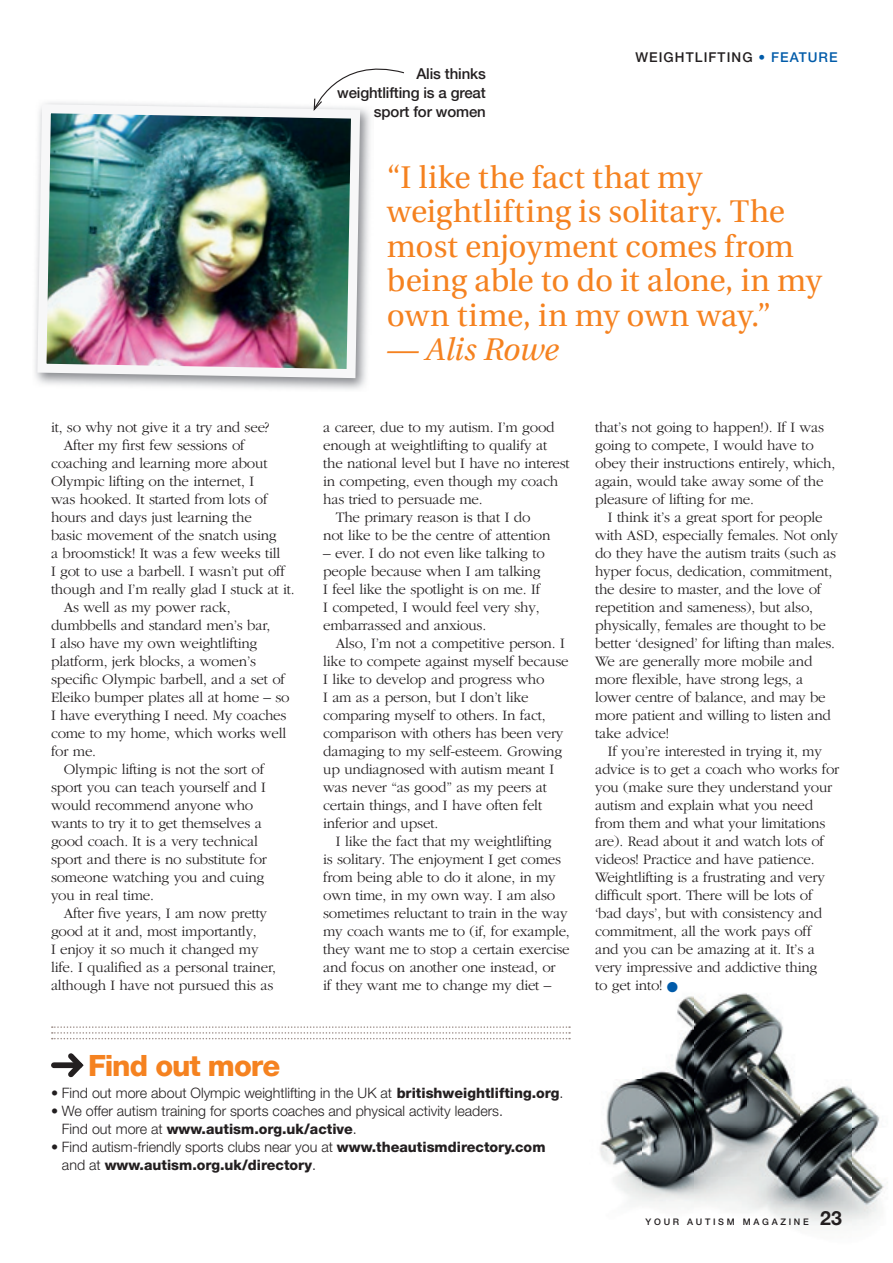
<style>
.page{position:relative;width:893px;height:1263px;background:#fff}
.page>*{position:absolute;margin:0;border:0;box-sizing:border-box;transform-origin:0 0}
.t1{font:31.5px/34.5px "Utopia";letter-spacing:-.005em;color:#f58220}
.t2{font:italic 31.5px "Utopia";letter-spacing:-.01em;color:#f58220}
.t3{font:800 29.25px "Helvetica Neue";letter-spacing:-.04em;color:#f58220}
.t4{font:300 15px/18px "Garamond";letter-spacing:-.015em;color:#231f20}
.t5{font:500 15px/18.8px "Helvetica Neue";letter-spacing:-.01em;color:#231f20;text-align:right}
.t6{font:300 14.25px/18px "Helvetica Neue";color:#231f20}
.t7{font:800 14.25px/18px "Helvetica Neue";color:#231f20}
.t8{font:500 13.5px "Helvetica Neue";letter-spacing:.08em;color:#231f20}
.t9{font:500 9px "Helvetica Neue";letter-spacing:.3em;color:#231f20}
.s1{color:#015ba9}
.s2{font-weight:400}
.s3{font-weight:800}
.s4{font-weight:300}
.s5{font-weight:700;font-size:19.5px}
</style>
<div class="page">
<img style="left:42px;top:112px;width:329px;height:278px">
<img style="left:35px;top:102px;width:330px;height:281px">
<div style="left:54px;top:1062px;width:26px;height:6px;background:#231f20"></div>
<svg style="left:63px;top:1053px;width:21px;height:25px"></svg>
<svg style="left:52px;top:1026px;width:518px;height:13px"></svg>
<img style="left:600px;top:993px;width:288px;height:233px">
<svg style="left:313px;top:68px;width:91px;height:44px"></svg>
<p class="t5" style="left:337px;top:65px;width:150px">Alis thinks weightlifting is a great sport for women</p>
<p class="t8" style="left:635px;top:49px;width:204px">WEIGHTLIFTING <span class="s1">• FEATURE</span></p>
<p class="t4" style="left:51px;top:419px;width:220px">it, so why not give it a try and see?</p>
<p class="t4" style="left:64px;top:437px;width:182px">After my first few sessions of</p>
<p class="t4" style="left:51px;top:455px;width:218px">coaching and learning more about</p>
<p class="t4" style="left:51px;top:473px;width:205px">Olympic lifting on the internet, I</p>
<p class="t4" style="left:51px;top:491px;width:218px">was hooked. It started from lots of</p>
<p class="t4" style="left:51px;top:509px;width:202px">hours and days just learning the</p>
<p class="t4" style="left:51px;top:527px;width:227px">basic movement of the snatch using</p>
<p class="t4" style="left:51px;top:545px;width:231px">a broomstick! It was a few weeks till</p>
<p class="t4" style="left:51px;top:563px;width:236px">I got to use a barbell. I wasn’t put off</p>
<p class="t4" style="left:51px;top:581px;width:245px">though and I’m really glad I stuck at it.</p>
<p class="t4" style="left:64px;top:599px;width:168px">As well as my power rack,</p>
<p class="t4" style="left:51px;top:617px;width:221px">dumbbells and standard men’s bar,</p>
<p class="t4" style="left:51px;top:635px;width:208px">I also have my own weightlifting</p>
<p class="t4" style="left:51px;top:653px;width:207px">platform, jerk blocks, a women’s</p>
<p class="t4" style="left:51px;top:671px;width:235px">specific Olympic barbell, and a set of</p>
<p class="t4" style="left:51px;top:689px;width:240px">Eleiko bumper plates all at home – so</p>
<p class="t4" style="left:51px;top:707px;width:237px">I have everything I need. My coaches</p>
<p class="t4" style="left:51px;top:725px;width:237px">come to my home, which works well</p>
<p class="t4" style="left:51px;top:743px;width:47px">for me.</p>
<p class="t4" style="left:64px;top:761px;width:202px">Olympic lifting is not the sort of</p>
<p class="t4" style="left:51px;top:779px;width:216px">sport you can teach yourself and I</p>
<p class="t4" style="left:51px;top:797px;width:204px">would recommend anyone who</p>
<p class="t4" style="left:51px;top:815px;width:213px">wants to try it to get themselves a</p>
<p class="t4" style="left:51px;top:833px;width:209px">good coach. It is a very technical</p>
<p class="t4" style="left:51px;top:851px;width:217px">sport and there is no substitute for</p>
<p class="t4" style="left:51px;top:869px;width:215px">someone watching you and cuing</p>
<p class="t4" style="left:51px;top:887px;width:104px">you in real time.</p>
<p class="t4" style="left:64px;top:905px;width:205px">After five years, I am now pretty</p>
<p class="t4" style="left:51px;top:923px;width:207px">good at it and, most importantly,</p>
<p class="t4" style="left:51px;top:941px;width:209px">I enjoy it so much it changed my</p>
<p class="t4" style="left:51px;top:959px;width:226px">life. I qualified as a personal trainer,</p>
<p class="t4" style="left:51px;top:977px;width:224px">although I have not pursued this as</p>
<h1 class="t1" style="left:387px;top:160px;width:436px">“I like the fact that my weightlifting is solitary. The most enjoyment comes from being able to do it alone, in my own time, in my own way.”</h1>
<h1 class="t2" style="left:387px;top:332px;width:173px">— Alis Rowe</h1>
<p class="t4" style="left:323px;top:419px;width:233px">a career, due to my autism. I’m good</p>
<p class="t4" style="left:323px;top:437px;width:226px">enough at weightlifting to qualify at</p>
<p class="t4" style="left:323px;top:455px;width:248px">the national level but I have no interest</p>
<p class="t4" style="left:323px;top:473px;width:236px">in competing, even though my coach</p>
<p class="t4" style="left:323px;top:491px;width:161px">has tried to persuade me.</p>
<p class="t4" style="left:336px;top:509px;width:196px">The primary reason is that I do</p>
<p class="t4" style="left:323px;top:527px;width:229px">not like to be the centre of attention</p>
<p class="t4" style="left:323px;top:545px;width:223px">– ever. I do not even like talking to people because when I am talking<br>I feel like the spotlight is on me. If<br>I competed, I would feel very shy, embarrassed and anxious.</p>
<p class="t4" style="left:323px;top:635px;width:247px;text-indent:13px">Also, I’m not a competitive person. I like to compete against myself because I like to develop and progress who<br>I am as a person, but I don’t like comparing myself to others. In fact, comparison with others has been very damaging to my self-esteem. Growing up undiagnosed with autism meant I was never “as good” as my peers at certain things, and I have often felt inferior and upset.</p>
<p class="t4" style="left:323px;top:833px;width:248px;text-indent:13px">I like the fact that my weightlifting<br>is solitary. The enjoyment I get comes from being able to do it alone, in my own time, in my own way. I am also sometimes reluctant to train in the way my coach wants me to (if, for example, they want me to stop a certain exercise and focus on another one instead, or<br>if they want me to change my diet –</p>
<p class="t4" style="left:595px;top:419px;width:242px">that’s not going to happen!). If I was going to compete, I would have to obey their instructions entirely, which, again, would take away some of the pleasure of lifting for me.</p>
<p class="t4" style="left:595px;top:509px;width:244px;text-indent:13px">I think it’s a great sport for people with ASD, especially females. Not only do they have the autism traits (such as hyper focus, dedication, commitment, the desire to master, and the love of repetition and sameness), but also, physically, females are thought to be better ‘designed’ for lifting than males.<br>We are generally more mobile and more flexible, have strong legs, a lower centre of balance, and may be more patient and willing to listen and take advice!</p>
<p class="t4" style="left:595px;top:743px;width:246px;text-indent:13px">If you’re interested in trying it, my advice is to get a coach who works for you (make sure they understand your autism and explain what you need from them and what your limitations are). Read about it and watch lots of videos! Practice and have patience.<br>Weightlifting is a frustrating and very difficult sport. There will be lots of ‘bad days’, but with consistency and commitment, all the work pays off<br>and you can be amazing at it. It’s a very impressive and addictive thing<br>to get into! <span class="s1">●</span></p>
<h2 class="t3" style="left:88px;top:1048px;width:194px">Find out more</h2>
<p class="t6" style="left:51px;top:1084px;width:514px"><span class="s2">•</span> Find out more about Olympic weightlifting in the UK at <span class="s3">britishweightlifting.org</span>.</p>
<p class="t6" style="left:62px;top:1102px;width:443px;text-indent:-11px"><span class="s2">•</span> We offer autism training for sports coaches and physical activity leaders.<br>Find out more at <span class="s3">www.autism.org.uk/active</span>.</p>
<p class="t7" style="left:62px;top:1138px;width:485px;text-indent:-11px"><span class="s2">•</span> <span class="s4">Find autism-friendly sports clubs near you at</span> www.theautismdirectory.com <span class="s4">and at</span> www.autism.org.uk/directory<span class="s4">.</span></p>
<p class="t9" style="left:646px;top:1216px;width:198px">YOUR AUTISM MAGAZINE <span class="s5">23</span></p>
</div>
